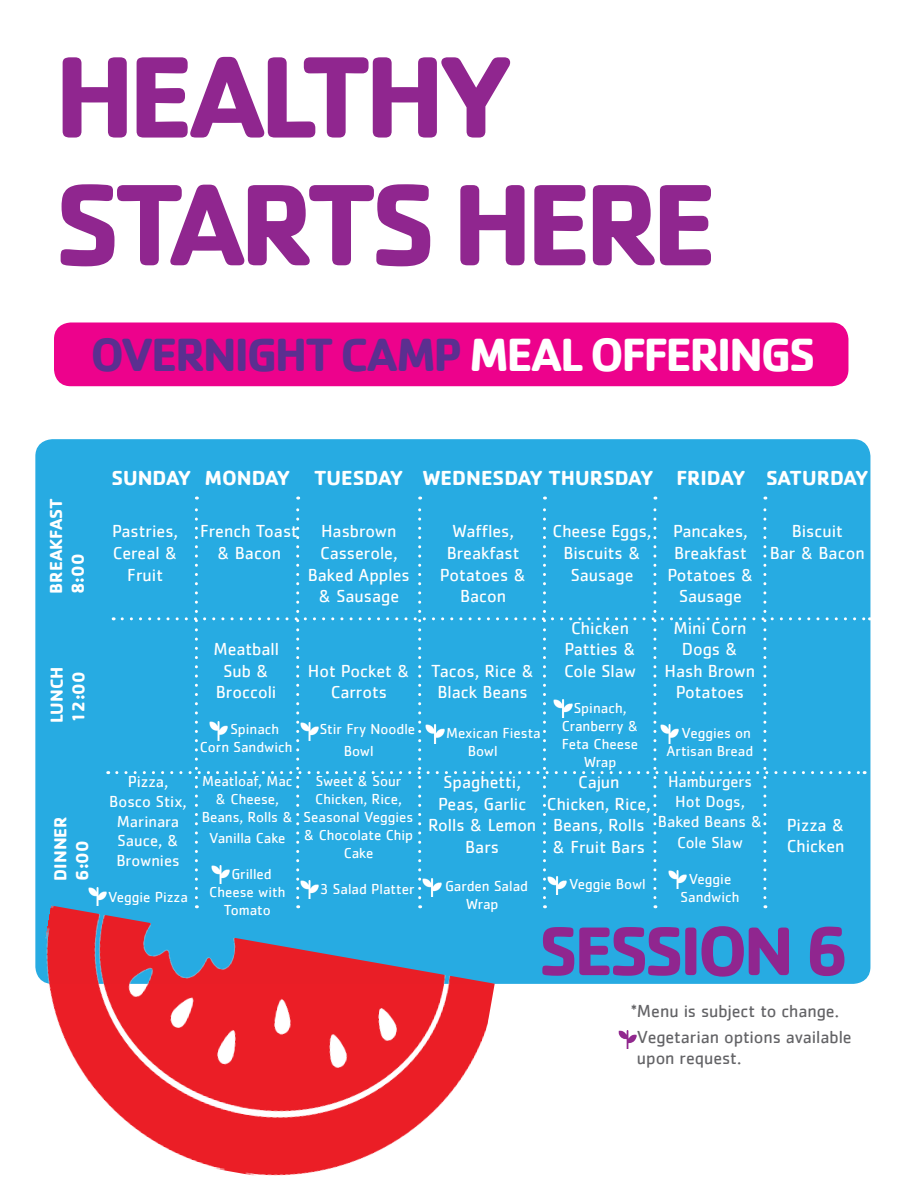
<style>
.page{position:relative;width:918px;height:1188px;background:#fff}
.page>*{position:absolute;margin:0;border:0;box-sizing:border-box;transform-origin:0 0}
.t1{font:700 120.15px/127.8px "Cachet";letter-spacing:-.065em;color:#90268f}
.t2{font:700 71.25px "Cachet";letter-spacing:-.06em;color:#90268f}
.t3{font:700 48.15px "Cachet";letter-spacing:-.05em;color:#5b2f90}
.t4{font:700 21px "Cachet";color:#fff}
.t5{font:18px/21.6px "Cachet";color:#fff;text-align:center}
.t6{font:18px/21.6px "Cachet";letter-spacing:-.005em;color:#636366}
.t7{font:700 18px/21.6px "Cachet";color:#fff}
.t8{font:16.5px/19.8px "Cachet";color:#fff;text-align:center}
.t9{font:15px/18px "Cachet";color:#fff;text-align:center}
.s1{color:#fff}
</style>
<div class="page">
<div style="left:35px;top:439px;width:835px;height:545px;background:#27abe2;border-radius:17px"></div>
<svg style="left:108px;top:497px;width:763px;height:401px"></svg>
<img style="left:35px;top:905px;width:460px;height:271px">
<div style="left:54px;top:322px;width:794px;height:64px;background:#ed028c;border-radius:17px"></div>
<img style="left:89px;top:887px;width:18px;height:18px">
<img style="left:211px;top:865px;width:18px;height:19px">
<img style="left:301px;top:881px;width:18px;height:18px">
<img style="left:423px;top:878px;width:18px;height:18px">
<img style="left:548px;top:877px;width:18px;height:18px">
<img style="left:668px;top:871px;width:18px;height:18px">
<img style="left:209px;top:722px;width:18px;height:18px">
<img style="left:301px;top:722px;width:18px;height:18px">
<img style="left:426px;top:725px;width:18px;height:18px">
<img style="left:554px;top:699px;width:18px;height:19px">
<img style="left:661px;top:725px;width:18px;height:18px">
<img style="left:619px;top:1030px;width:18px;height:18px">
<h1 class="t1" style="left:54px;top:29px;width:665px">HEALTHY<br>STARTS HERE</h1>
<h3 class="t3" style="left:91px;top:324px;width:727px">OVERNIGHT CAMP <span class="s1">MEAL OFFERINGS</span></h3>
<p class="t7" style="left:45px;top:594px;width:97px;rotate:-90deg">BREAKFAST<br>8:00</p>
<p class="t7" style="left:45px;top:723px;width:58px;rotate:-90deg">LUNCH<br>12:00</p>
<p class="t4" style="left:111px;top:465px;width:759px">SUNDAY MONDAY TUESDAY WEDNESDAY THURSDAY FRIDAY SATURDAY</p>
<p class="t5" style="left:770px;top:520px;width:96px">Biscuit<br>Bar &amp; Bacon</p>
<p class="t5" style="left:440px;top:520px;width:88px">Waffles,<br>Breakfast<br>Potatoes &amp;<br>Bacon</p>
<p class="t5" style="left:667px;top:520px;width:88px">Pancakes,<br>Breakfast<br>Potatoes &amp;<br>Sausage</p>
<p class="t5" style="left:553px;top:520px;width:100px">Cheese Eggs,<br>Biscuits &amp;<br>Sausage</p>
<p class="t5" style="left:112px;top:520px;width:68px">Pastries,<br>Cereal &amp;<br>Fruit</p>
<p class="t5" style="left:200px;top:520px;width:99px">French Toast &amp; Bacon</p>
<p class="t5" style="left:308px;top:520px;width:103px">Hasbrown<br>Casserole,<br>Baked Apples &amp; Sausage</p>
<p class="t5" style="left:213px;top:638px;width:67px">Meatball<br>Sub &amp;<br>Broccoli</p>
<p class="t9" style="left:200px;top:720px;width:94px;text-align:left;text-indent:31px">Spinach<br>Corn Sandwich</p>
<p class="t5" style="left:308px;top:660px;width:103px">Hot Pocket &amp;<br>Carrots</p>
<p class="t9" style="left:344px;top:718px;width:73px;line-height:21.6px;text-align:left;text-indent:-24px">Stir Fry Noodle<br>Bowl</p>
<p class="t5" style="left:431px;top:660px;width:104px">Tacos, Rice &amp;<br>Black Beans</p>
<p class="t9" style="left:468px;top:724px;width:75px;text-align:left;text-indent:-22px">Mexican Fiesta<br>Bowl</p>
<p class="t5" style="left:564px;top:616px;width:74px">Chicken<br>Patties &amp;<br>Cole Slaw</p>
<p class="t9" style="left:562px;top:698px;width:78px">Spinach,<br>Cranberry &amp;<br>Feta Cheese<br>Wrap</p>
<p class="t5" style="left:665px;top:616px;width:92px">Mini Corn<br>Dogs &amp;<br>Hash Brown<br>Potatoes</p>
<p class="t9" style="left:667px;top:724px;width:88px;text-align:right">Veggies on<br>Artisan Bread</p>
<p class="t7" style="left:49px;top:881px;width:66px;rotate:-90deg">DINNER<br>6:00</p>
<p class="t8" style="left:109px;top:771px;width:79px">Pizza,<br>Bosco Stix,<br>Marinara<br>Sauce, &amp;<br>Brownies</p>
<p class="t9" style="left:108px;top:888px;width:82px">Veggie Pizza</p>
<p class="t9" style="left:202px;top:772px;width:93px">Meatloaf, Mac &amp; Cheese,<br>Beans, Rolls &amp;</p>
<p class="t9" style="left:209px;top:829px;width:78px">Vanilla Cake</p>
<p class="t9" style="left:209px;top:865px;width:78px">Grilled<br>Cheese with<br>Tomato</p>
<p class="t9" style="left:304px;top:772px;width:111px">Sweet &amp; Sour<br>Chicken, Rice,<br>Seasonal Veggies &amp; Chocolate Chip<br>Cake</p>
<p class="t9" style="left:320px;top:880px;width:96px">3 Salad Platter</p>
<p class="t5" style="left:428px;top:771px;width:110px">Spaghetti,<br>Peas, Garlic<br>Rolls &amp; Lemon<br>Bars</p>
<p class="t9" style="left:445px;top:876px;width:85px">Garden Salad<br>Wrap</p>
<p class="t5" style="left:547px;top:771px;width:106px">Cajun<br>Chicken, Rice,<br>Beans, Rolls &amp; Fruit Bars</p>
<p class="t9" style="left:569px;top:874px;width:78px">Veggie Bowl</p>
<p class="t8" style="left:658px;top:771px;width:106px">Hamburgers<br>Hot Dogs,<br>Baked Beans &amp;</p>
<p class="t8" style="left:677px;top:832px;width:68px">Cole Slaw</p>
<p class="t9" style="left:681px;top:870px;width:61px">Veggie<br>Sandwich</p>
<p class="t5" style="left:787px;top:814px;width:59px;text-align:left">Pizza &amp;<br>Chicken</p>
<h2 class="t2" style="left:538px;top:905px;width:313px">SESSION 6</h2>
<p class="t6" style="left:631px;top:1000px;width:210px">*Menu is subject to change.</p>
<p class="t6" style="left:637px;top:1026px;width:216px">Vegetarian options available upon request.</p>
</div>
